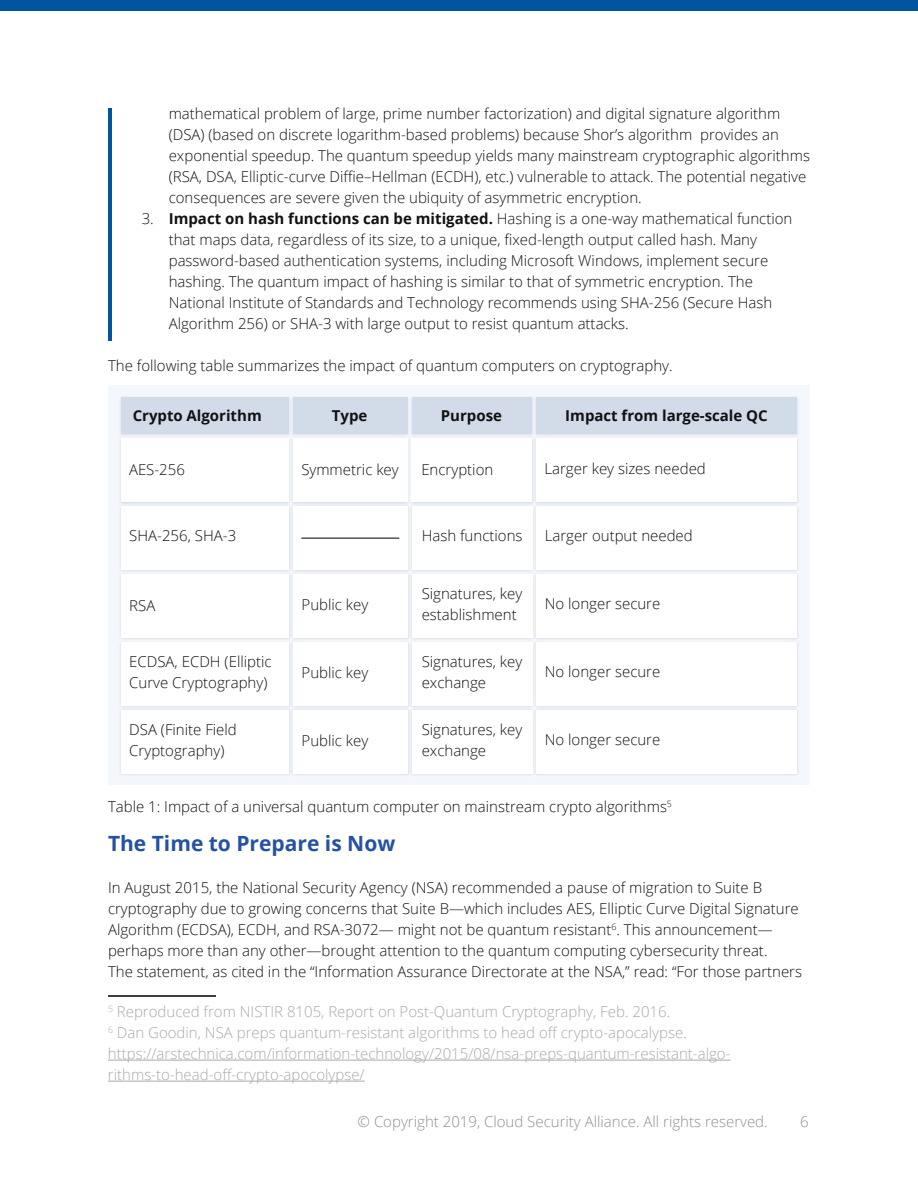
<style>
.page{position:relative;width:918px;height:1188px;background:#fff}
.page>*{position:absolute;margin:0;border:0;box-sizing:border-box;transform-origin:0 0}
.t1{font:700 21px "Open Sans";color:#2452a2}
.t2{font:300 15px/21px "Open Sans";color:#111}
.t3{font:300 15px/21px "Open Sans";color:#a7a9ac}
.t4{font:300 15px "Open Sans";color:#909090}
.t5{font:700 15px "Open Sans";color:#111}
.s1{font-weight:700}
</style>
<div class="page">
<div style="left:0;top:0;width:918px;height:11px;background:#00559f"></div>
<hr style="left:108px;top:995px;width:108px;height:2px;background:#000">
<hr style="left:108px;top:1060px;width:622px;height:1px;background:#a7a9ac">
<hr style="left:108px;top:1081px;width:257px;height:1px;background:#a7a9ac">
<div style="left:108px;top:385px;width:702px;height:400px;background:#f4f7fc"></div>
<div style="left:118px;top:395px;width:173px;height:43px;background:#eaedf4"></div>
<div style="left:121px;top:397px;width:168px;height:37px;background:#d2dbe8"></div>
<div style="left:290px;top:395px;width:121px;height:43px;background:#243760;opacity:.15"></div>
<div style="left:293px;top:397px;width:114px;height:37px;background:#d2dbe8"></div>
<div style="left:118px;top:436px;width:174px;height:70px;background:#243760;opacity:.15"></div>
<div style="left:121px;top:439px;width:168px;height:63px;background:#fff"></div>
<div style="left:290px;top:436px;width:121px;height:70px;background:#243760;opacity:.15"></div>
<div style="left:293px;top:439px;width:114px;height:63px;background:#fff"></div>
<div style="left:409px;top:395px;width:126px;height:43px;background:#eaedf4"></div>
<div style="left:412px;top:397px;width:120px;height:37px;background:#d2dbe8"></div>
<div style="left:533px;top:395px;width:266px;height:43px;background:#eaedf4"></div>
<div style="left:536px;top:397px;width:261px;height:37px;background:#d2dbe8"></div>
<div style="left:409px;top:436px;width:126px;height:70px;background:#243760;opacity:.15"></div>
<div style="left:412px;top:439px;width:120px;height:63px;background:#fff"></div>
<div style="left:533px;top:436px;width:266px;height:70px;background:#243760;opacity:.15"></div>
<div style="left:536px;top:439px;width:261px;height:63px;background:#fff"></div>
<div style="left:118px;top:504px;width:174px;height:70px;background:#ebeff5"></div>
<div style="left:121px;top:506px;width:168px;height:64px;background:#fff"></div>
<div style="left:291px;top:504px;width:120px;height:69px;background:#243760;opacity:.15"></div>
<div style="left:294px;top:506px;width:114px;height:64px;background:#fff"></div>
<div style="left:409px;top:504px;width:126px;height:70px;background:#243760;opacity:.15"></div>
<div style="left:412px;top:506px;width:120px;height:64px;background:#fff"></div>
<div style="left:534px;top:504px;width:266px;height:70px;background:#243760;opacity:.15"></div>
<div style="left:537px;top:506px;width:260px;height:64px;background:#fff"></div>
<div style="left:118px;top:572px;width:174px;height:70px;background:#ebeff5"></div>
<div style="left:121px;top:574px;width:168px;height:64px;background:#fff"></div>
<div style="left:290px;top:572px;width:121px;height:70px;background:#243760;opacity:.15"></div>
<div style="left:294px;top:574px;width:114px;height:64px;background:#fff"></div>
<div style="left:409px;top:572px;width:126px;height:70px;background:#243760;opacity:.15"></div>
<div style="left:412px;top:574px;width:120px;height:64px;background:#fff"></div>
<div style="left:534px;top:572px;width:266px;height:70px;background:#243760;opacity:.15"></div>
<div style="left:537px;top:574px;width:260px;height:64px;background:#fff"></div>
<div style="left:118px;top:640px;width:174px;height:69px;background:#ebeff5"></div>
<div style="left:121px;top:642px;width:168px;height:64px;background:#fff"></div>
<div style="left:290px;top:640px;width:121px;height:69px;background:#243760;opacity:.15"></div>
<div style="left:294px;top:642px;width:114px;height:64px;background:#fff"></div>
<div style="left:409px;top:640px;width:126px;height:69px;background:#243760;opacity:.15"></div>
<div style="left:412px;top:642px;width:120px;height:64px;background:#fff"></div>
<div style="left:534px;top:640px;width:266px;height:69px;background:#243760;opacity:.15"></div>
<div style="left:537px;top:642px;width:260px;height:64px;background:#fff"></div>
<div style="left:118px;top:708px;width:174px;height:69px;background:#243760;opacity:.15"></div>
<div style="left:121px;top:710px;width:168px;height:63px;background:#fff"></div>
<div style="left:290px;top:708px;width:121px;height:69px;background:#243760;opacity:.15"></div>
<div style="left:294px;top:710px;width:114px;height:63px;background:#fff"></div>
<div style="left:409px;top:708px;width:126px;height:69px;background:#243760;opacity:.15"></div>
<div style="left:412px;top:710px;width:120px;height:63px;background:#fff"></div>
<div style="left:534px;top:708px;width:266px;height:69px;background:#243760;opacity:.15"></div>
<div style="left:537px;top:710px;width:260px;height:63px;background:#fff"></div>
<hr style="left:301px;top:538px;width:98px;height:1px;background:#000">
<hr style="left:108px;top:108px;width:3px;height:233px;background:#00559f">
<p class="t2" style="left:169px;top:103px;width:643px">mathematical problem of large, prime number factorization) and digital signature algorithm (DSA) (based on discrete logarithm-based problems) because Shor’s algorithm provides an exponential speedup. The quantum speedup yields many mainstream cryptographic algorithms (RSA, DSA, Elliptic-curve Diffie–Hellman (ECDH), etc.) vulnerable to attack. The potential negative consequences are severe given the ubiquity of asymmetric encryption.</p>
<p class="t2" style="left:169px;top:208px;width:625px;text-indent:-27px">3. <span class="s1">Impact on hash functions can be mitigated.</span> Hashing is a one-way mathematical function that maps data, regardless of its size, to a unique, fixed-length output called hash. Many password-based authentication systems, including Microsoft Windows, implement secure hashing. The quantum impact of hashing is similar to that of symmetric encryption. The National Institute of Standards and Technology recommends using SHA-256 (Secure Hash Algorithm 256) or SHA-3 with large output to resist quantum attacks.</p>
<p class="t2" style="left:108px;top:355px;width:566px">The following table summarizes the impact of quantum computers on cryptography.</p>
<p class="t5" style="left:133px;top:405px;width:130px">Crypto Algorithm</p>
<p class="t5" style="left:332px;top:405px;width:37px">Type</p>
<p class="t2" style="left:129px;top:459px;width:57px">AES-256</p>
<p class="t2" style="left:301px;top:458px;width:99px">Symmetric key</p>
<p class="t5" style="left:441px;top:405px;width:63px">Purpose</p>
<p class="t5" style="left:565px;top:405px;width:204px">Impact from large-scale QC</p>
<p class="t2" style="left:421px;top:458px;width:73px">Encryption</p>
<p class="t2" style="left:544px;top:457px;width:163px">Larger key sizes needed</p>
<p class="t2" style="left:129px;top:525px;width:108px">SHA-256, SHA-3</p>
<p class="t2" style="left:422px;top:525px;width:102px">Hash functions</p>
<p class="t2" style="left:545px;top:525px;width:150px">Larger output needed</p>
<p class="t2" style="left:129px;top:595px;width:28px">RSA</p>
<p class="t2" style="left:302px;top:594px;width:68px">Public key</p>
<p class="t2" style="left:422px;top:583px;width:102px">Signatures, key establishment</p>
<p class="t2" style="left:545px;top:593px;width:117px">No longer secure</p>
<p class="t2" style="left:129px;top:651px;width:144px">ECDSA, ECDH (Elliptic<br>Curve Cryptography)</p>
<p class="t2" style="left:302px;top:662px;width:68px">Public key</p>
<p class="t2" style="left:422px;top:651px;width:102px">Signatures, key exchange</p>
<p class="t2" style="left:545px;top:661px;width:117px">No longer secure</p>
<p class="t2" style="left:129px;top:719px;width:109px">DSA (Finite Field<br>Cryptography)</p>
<p class="t2" style="left:302px;top:730px;width:68px">Public key</p>
<p class="t2" style="left:422px;top:719px;width:102px">Signatures, key exchange</p>
<p class="t2" style="left:545px;top:729px;width:117px">No longer secure</p>
<p class="t2" style="left:108px;top:796px;width:565px">Table 1: Impact of a universal quantum computer on mainstream crypto algorithms<sup>5</sup></p>
<h1 class="t1" style="left:108px;top:829px;width:289px">The Time to Prepare is Now</h1>
<p class="t2" style="left:108px;top:877px;width:696px">In August 2015, the National Security Agency (NSA) recommended a pause of migration to Suite B cryptography due to growing concerns that Suite B—which includes AES, Elliptic Curve Digital Signature Algorithm (ECDSA), ECDH, and RSA-3072— might not be quantum resistant<sup>6</sup>. This announcement— perhaps more than any other—brought attention to the quantum computing cybersecurity threat.<br>The statement, as cited in the “Information Assurance Directorate at the NSA,” read: “For those partners</p>
<p class="t3" style="left:108px;top:1001px;width:624px"><sup>5</sup> Reproduced from NISTIR 8105, Report on Post-Quantum Cryptography, Feb. 2016.<br><sup>6</sup> Dan Goodin, NSA preps quantum-resistant algorithms to head off crypto-apocalypse. https://arstechnica.com/information-technology/2015/08/nsa-preps-quantum-resistant-algo&shy;rithms-to-head-off-crypto-apocolypse/</p>
<p class="t4" style="left:358px;top:1111px;width:412px">© Copyright 2019, Cloud Security Alliance. All rights reserved.</p>
<p class="t4" style="left:800px;top:1111px;width:10px">6</p>
</div>
